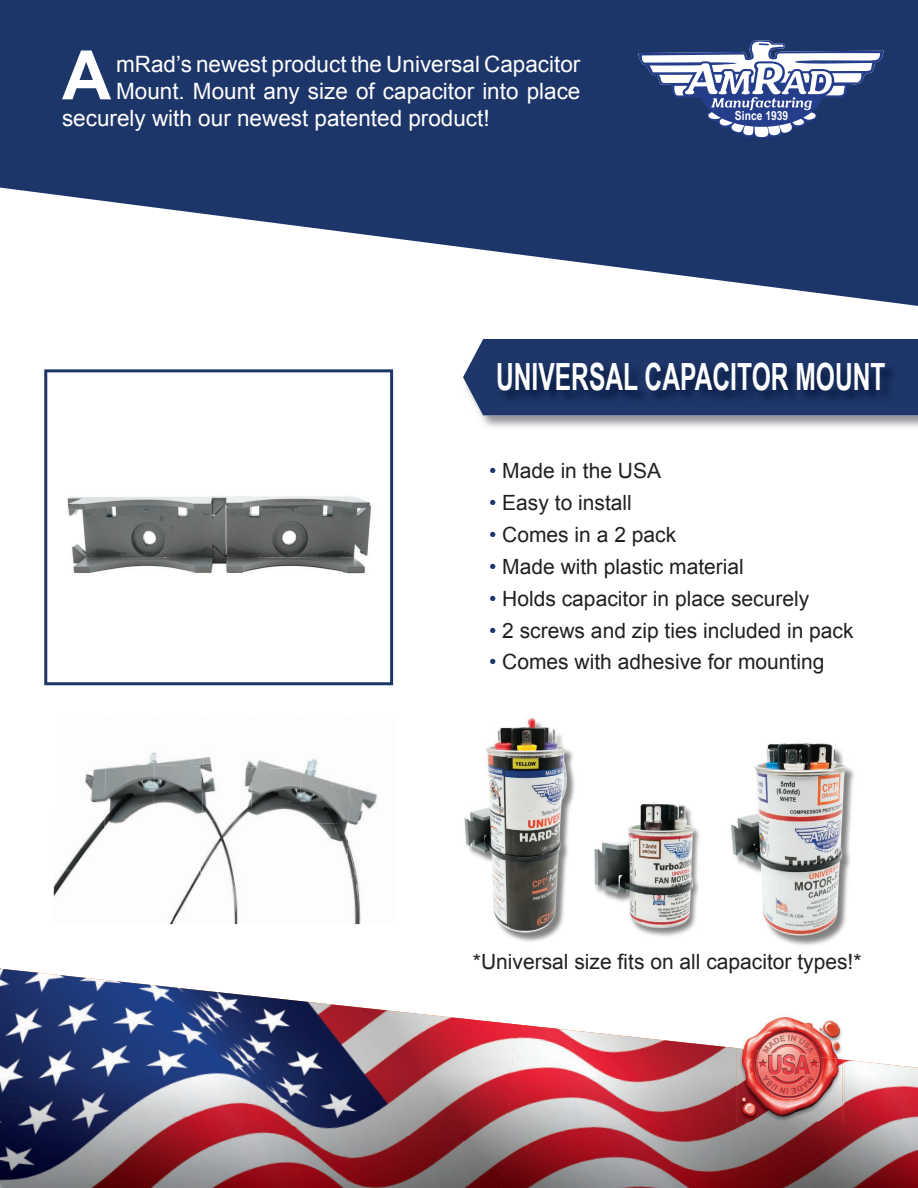
<style>
.page{position:relative;width:918px;height:1188px;background:#fff}
.page>*{position:absolute;margin:0;border:0;box-sizing:border-box;transform-origin:0 0}
.t1{font:700 68.25px "Arial";color:#fff}
.t2{font:700 37.5px "Arial Narrow";color:#fff;scale:.8 1}
.t3{font:22.5px "Arial";color:#fff}
.t4{font:21px "Arial";color:#231f20}
.t5{font:700 12.6px "Arial Narrow";color:#fff}
.s1{color:#1d3669}
</style>
<div class="page">
<div style="left:463px;top:339px;width:455px;height:76px;background:#1e3768"></div>
<svg style="left:44px;top:369px;width:349px;height:316px"></svg>
<img style="left:464px;top:716px;width:390px;height:229px">
<img style="left:146px;top:752px;width:9px;height:12px">
<img style="left:155px;top:753px;width:48px;height:12px">
<img style="left:203px;top:756px;width:49px;height:10px">
<img style="left:252px;top:759px;width:66px;height:9px">
<img style="left:85px;top:768px;width:19px;height:35px">
<img style="left:104px;top:764px;width:51px;height:54px">
<img style="left:153px;top:765px;width:51px;height:53px">
<img style="left:202px;top:766px;width:50px;height:54px">
<img style="left:251px;top:768px;width:96px;height:55px">
<img style="left:347px;top:785px;width:31px;height:92px">
<img style="left:65px;top:816px;width:40px;height:54px">
<img style="left:103px;top:818px;width:98px;height:55px">
<img style="left:201px;top:820px;width:40px;height:54px">
<img style="left:251px;top:822px;width:49px;height:1px">
<img style="left:316px;top:823px;width:33px;height:54px">
<img style="left:53px;top:870px;width:20px;height:28px">
<img style="left:103px;top:872px;width:49px;height:1px">
<img style="left:169px;top:873px;width:32px;height:51px">
<img style="left:199px;top:874px;width:39px;height:50px">
<img style="left:351px;top:877px;width:10px;height:47px">
<img style="left:497px;top:363px;width:402px;height:42px">
<svg style="left:0;top:0;width:918px;height:306px;fill:#1d3669"></svg>
<svg style="left:638px;top:40px;width:246px;height:98px"></svg>
<img style="left:0;top:969px;width:253px;height:131px">
<img style="left:247px;top:996px;width:266px;height:135px">
<img style="left:505px;top:1024px;width:257px;height:120px">
<img style="left:820px;top:1060px;width:98px;height:128px">
<img style="left:762px;top:1122px;width:58px;height:66px">
<img style="left:0;top:1100px;width:350px;height:88px">
<img style="left:345px;top:1131px;width:160px;height:57px">
<img style="left:501px;top:1144px;width:263px;height:44px">
<img style="left:739px;top:1121px;width:104px;height:1px">
<img style="left:736px;top:1024px;width:108px;height:36px">
<img style="left:736px;top:1048px;width:107px;height:73px">
<img style="left:843px;top:1060px;width:1px;height:61px">
<img style="left:739px;top:1017px;width:104px;height:43px">
<p class="t1" style="left:62px;top:30px;width:51px">A</p>
<p class="t3" style="left:116px;top:50px;width:466px">mRad’s newest product the Universal Capacitor</p>
<p class="t3" style="left:116px;top:77px;width:466px">Mount. Mount any size of capacitor into place</p>
<p class="t3" style="left:62px;top:104px;width:429px">securely with our newest patented product!</p>
<p class="t5" style="left:735px;top:106px;width:55px">Since 1939</p>
<p class="t2" style="left:496px;top:348px;width:488px">UNIVERSAL CAPACITOR MOUNT</p>
<p class="t4" style="left:489px;top:457px;width:173px"><span class="s1">•</span> Made in the USA</p>
<p class="t4" style="left:489px;top:489px;width:144px"><span class="s1">•</span> Easy to install</p>
<p class="t4" style="left:489px;top:521px;width:189px"><span class="s1">•</span> Comes in a 2 pack</p>
<p class="t4" style="left:489px;top:553px;width:256px"><span class="s1">•</span> Made with plastic material</p>
<p class="t4" style="left:489px;top:584px;width:322px"><span class="s1">•</span> Holds capacitor in place securely</p>
<p class="t4" style="left:489px;top:616px;width:366px"><span class="s1">•</span> 2 screws and zip ties included in pack</p>
<p class="t4" style="left:489px;top:648px;width:337px"><span class="s1">•</span> Comes with adhesive for mounting</p>
<p class="t4" style="left:473px;top:948px;width:390px">*Universal size fits on all capacitor types!*</p>
</div>
